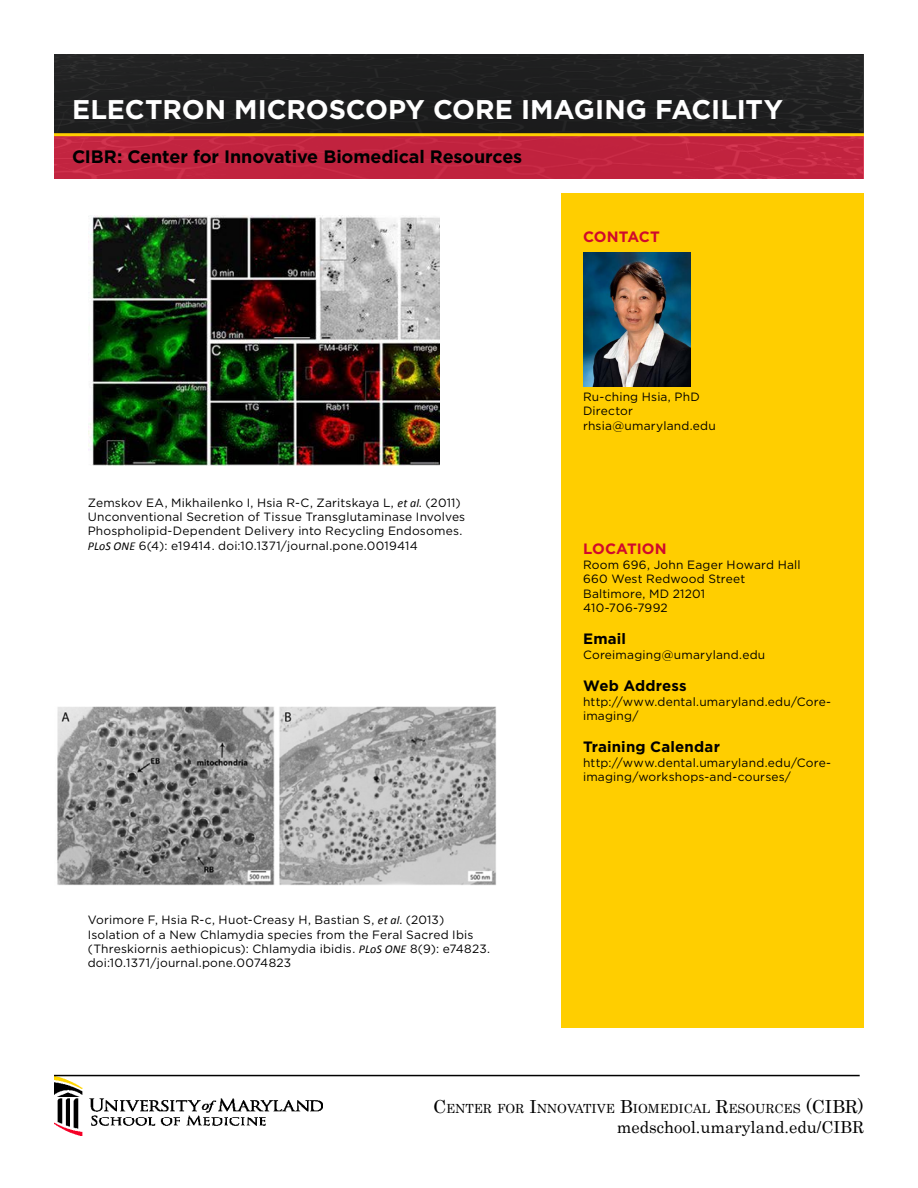
<style>
.page{position:relative;width:918px;height:1188px;background:#fff}
.page>*{position:absolute;margin:0;border:0;box-sizing:border-box;transform-origin:0 0}
.t1{font:700 27px "Gotham";letter-spacing:-.005em;color:#fff}
.t2{font:700 18px "Gotham";letter-spacing:-.01em;color:#000}
.t3{font:16.5px "Century";color:#000}
.t4{font:700 15px "Gotham";letter-spacing:.01em;color:#000}
.t5{font:700 15px "Gotham";letter-spacing:-.01em;color:#d00a2c}
.t6{font:12.6px "Century";color:#000}
.t7{font:12px/14.4px "Gotham";letter-spacing:.015em;color:#000}
.s1{font-family:"Calibri";font-style:italic}
.s2{font-size:18px}
.s3{font-style:inherit}
</style>
<div class="page">
<div style="left:562px;top:193px;width:302px;height:835px;background:#ffce00"></div>
<img style="left:54px;top:1076px;width:269px;height:60px">
<hr style="left:54px;top:1075px;width:806px;height:1px;background:#000">
<div style="left:54px;top:54px;width:810px;height:80px;background:#1f1f20"></div>
<div style="left:54px;top:134px;width:810px;height:44px;background:#c1233f"></div>
<hr style="left:54px;top:133px;width:810px;height:3px;background:#ffce00">
<img style="left:89px;top:216px;width:351px;height:249px">
<img style="left:57px;top:706px;width:439px;height:180px">
<img style="left:583px;top:253px;width:107px;height:134px">
<h1 class="t1" style="left:72px;top:92px;width:713px">ELECTRON MI CROSCOPY CORE I MAGIN G FACI LITY</h1>
<h2 class="t2" style="left:72px;top:145px;width:452px">CI BR: Center for I nnovative Biomedical Resources</h2>
<p class="t5" style="left:583px;top:227px;width:78px">CON TACT</p>
<p class="t7" style="left:88px;top:495px;width:379px">Zemskov EA, Mikhailenko I, Hsia R-C, Zaritskaya L, <span class="s1">et al</span>. (2011)<br>Unconventional Secretion of Tissue Transglutaminase Involves Phospholipid-Dependent Delivery into Recycling Endosomes.<br><span class="s1">PLoS ONE</span> 6(4): e19414. doi:10.1371/journal.pone.0019414</p>
<p class="t7" style="left:88px;top:912px;width:404px">Vorimore F, Hsia R-c, Huot-Creasy H, Bastian S, <span class="s1">et al</span>. (2013)<br>Isolation of a New Chlamydia species from the Feral Sacred Ibis (Threskiornis aethiopicus): Chlamydia ibidis. <span class="s1">PLoS ONE</span> 8(9): e74823. doi:10.1371/journal.pone.0074823</p>
<p class="t7" style="left:583px;top:389px;width:134px">Ru-ching Hsia, PhD<br>Director rhsia@umaryland.edu</p>
<p class="t5" style="left:583px;top:539px;width:64px">LOCATION</p>
<p class="t7" style="left:583px;top:557px;width:219px">Room 696, John Eager Howard Hall<br>660 West Redwood Street<br>Baltimore, MD 21201<br>410-706-7992</p>
<p class="t4" style="left:583px;top:629px;width:45px">Email</p>
<p class="t7" style="left:583px;top:647px;width:184px">Coreimaging@umaryland.edu</p>
<p class="t4" style="left:583px;top:676px;width:105px">Web Address</p>
<p class="t7" style="left:583px;top:694px;width:250px">http://www.dental.umaryland.edu/Core&shy;imaging/</p>
<p class="t4" style="left:583px;top:737px;width:138px">Training Calendar</p>
<p class="t7" style="left:583px;top:755px;width:250px">http://www.dental.umaryland.edu/Core&shy;imaging/workshops-and-courses/</p>
<p class="t6" style="left:433px;top:1098px;width:432px"><span class="s2">C</span>ENTER FOR <span class="s2">I</span>NNOVATIVE <span class="s2">B</span>IOMEDICAL <span class="s2">R</span>ESOURCES <span class="s2">(CIBR)</span></p>
<h3 class="t3" style="left:617px;top:1113px;width:249px">medschool.umaryland.edu<span class="s3">/</span>CIBR</h3>
</div>
